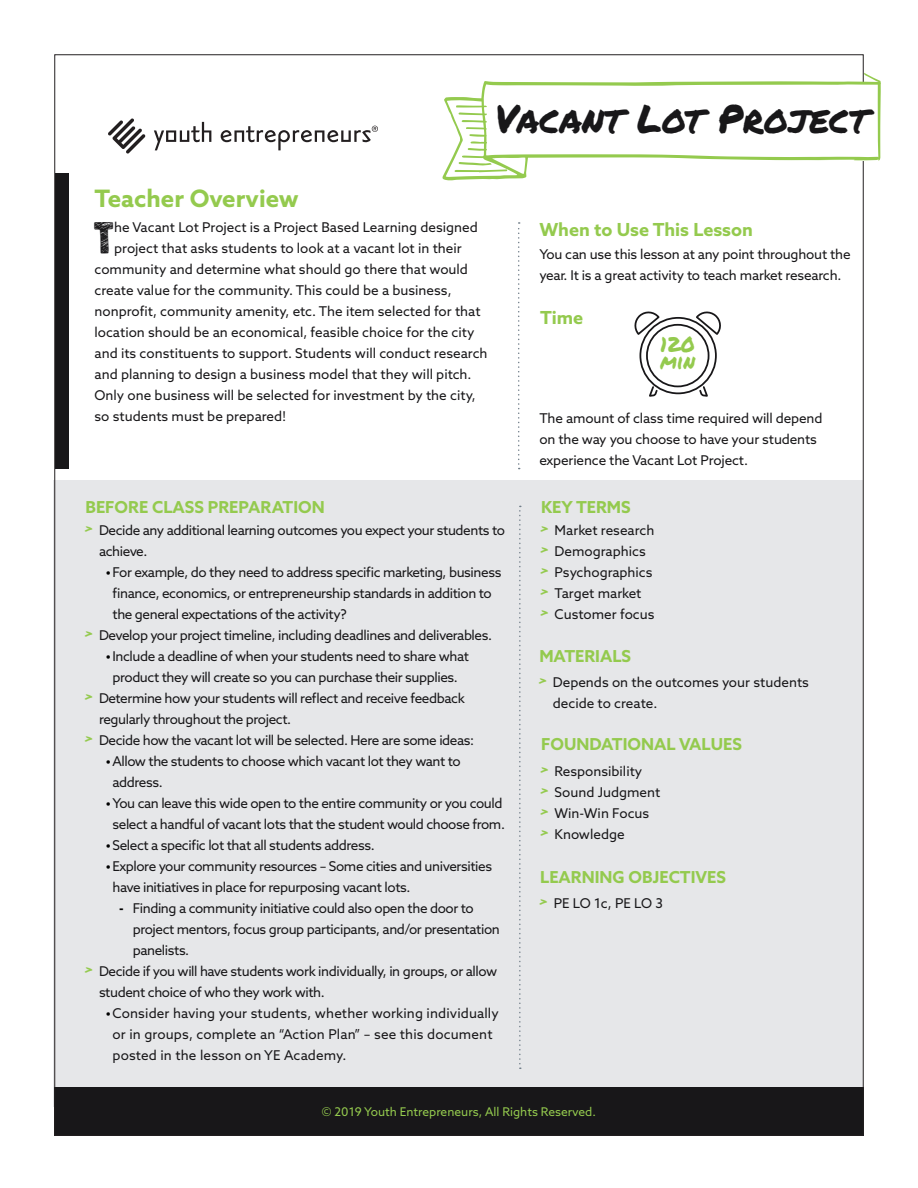
<style>
.page{position:relative;width:918px;height:1188px;background:#fff}
.page>*{position:absolute;margin:0;border:0;box-sizing:border-box;transform-origin:0 0}
.Body_-_Overview{font:41.25px "KG Broken Vessels Sketch";color:#181719}
.Title_-_Overview{font:39px "Permanent Marker";color:#181719}
.Header_1{font:700 24px "Azo Sans";color:#94ca4e}
.Timer{font:20.7px "Permanent Marker";color:#94ca4e}
.Subhead_-_Regular{font:700 18px "Azo Sans";color:#94ca4e}
.Subhead_-_Bold{font:700 16.5px "Azo Sans";color:#94ca4e}
.Body_-_Overview-2{font:13.5px/21px "Azo Sans";letter-spacing:-.03em;color:#181719}
.Body_-_Overview-3{font:13.5px/21px "Azo Sans";color:#181719}
.Body_-_Overview-4{font:13.5px/21px "Azo Sans";letter-spacing:.01em;color:#181719}
.Body_-_Overview-5{font:13.5px/21px "Azo Sans";letter-spacing:-.01em;color:#181719}
.Body_-_Overview-6{font:13.5px "Azo Sans";letter-spacing:-.005em;color:#181719}
.Copyright_Informatio{font:12px "Azo Sans";color:#94ca4e}
.s1{font-weight:700;color:#000}
</style>
<div class="page">
<div style="left:54px;top:480px;width:809px;height:627px;background:#e6e7e9"></div>
<div style="left:54px;top:1088px;width:810px;height:48px;background:#181719"></div>
<div style="left:55px;top:173px;width:14px;height:296px;background:#181719"></div>
<svg style="left:634px;top:311px;width:87px;height:86px"></svg>
<svg style="left:442px;top:81px;width:422px;height:100px"></svg>
<svg style="left:863px;top:72px;width:18px;height:89px"></svg>
<svg style="left:519px;top:506px;width:2px;height:563px"></svg>
<svg style="left:518px;top:222px;width:2px;height:247px"></svg>
<svg style="left:108px;top:119px;width:37px;height:35px"></svg>
<svg style="left:154px;top:122px;width:57px;height:28px"></svg>
<svg style="left:221px;top:126px;width:157px;height:24px"></svg>
<p class="Title_-_Overview" style="left:495px;top:90px;width:374px">Vacant Lot Project</p>
<p class="Header_1" style="left:94px;top:183px;width:206px">Teacher Overview</p>
<p class="Body_-_Overview" style="left:94px;top:213px;width:22px">T</p>
<p class="Body_-_Overview-3" style="left:114px;top:217px;width:365px">he Vacant Lot Project is a Project Based Learning designed</p>
<p class="Body_-_Overview-3" style="left:114px;top:238px;width:349px">project that asks students to look at a vacant lot in their</p>
<p class="Body_-_Overview-3" style="left:94px;top:259px;width:375px">community and determine what should go there that would</p>
<p class="Body_-_Overview-3" style="left:94px;top:280px;width:359px">create value for the community. This could be a business,</p>
<p class="Body_-_Overview-3" style="left:94px;top:301px;width:388px">nonprofit, community amenity, etc. The item selected for that</p>
<p class="Body_-_Overview-3" style="left:94px;top:322px;width:382px">location should be an economical, feasible choice for the city</p>
<p class="Body_-_Overview-3" style="left:94px;top:343px;width:395px">and its constituents to support. Students will conduct research</p>
<p class="Body_-_Overview-3" style="left:94px;top:364px;width:379px">and planning to design a business model that they will pitch.</p>
<p class="Body_-_Overview-3" style="left:94px;top:385px;width:383px">Only one business will be selected for investment by the city,</p>
<p class="Body_-_Overview-3" style="left:94px;top:406px;width:193px">so students must be prepared!</p>
<p class="Subhead_-_Regular" style="left:539px;top:217px;width:215px">When to Use This Lesson</p>
<p class="Body_-_Overview-2" style="left:539px;top:243px;width:313px">You can use this lesson at any point throughout the year. It is a great activity to teach market research.</p>
<p class="Subhead_-_Regular" style="left:540px;top:305px;width:45px">Time</p>
<p class="Timer" style="left:661px;top:329px;width:36px">120</p>
<p class="Timer" style="left:660px;top:346px;width:37px">min</p>
<p class="Body_-_Overview-5" style="left:539px;top:408px;width:285px">The amount of class time required will depend on the way you choose to have your students experience the Vacant Lot Project.</p>
<p class="Subhead_-_Bold" style="left:86px;top:496px;width:241px">BEFORE CLASS PREPARATION</p>
<p class="Subhead_-_Bold" style="left:541px;top:496px;width:91px">KEY TERMS</p>
<p class="Body_-_Overview-2" style="left:99px;top:520px;width:408px;text-indent:-14px"><sup>&gt;</sup> Decide any additional learning outcomes you expect your students to achieve.</p>
<p class="Body_-_Overview-2" style="left:112px;top:562px;width:390px;text-indent:-7px"><span class="s1">•</span>For example, do they need to address specific marketing, business finance, economics, or entrepreneurship standards in addition to the general expectations of the activity?</p>
<p class="Body_-_Overview-2" style="left:86px;top:625px;width:408px"><sup>&gt;</sup> Develop your project timeline, including deadlines and deliverables.</p>
<p class="Body_-_Overview-2" style="left:106px;top:646px;width:365px;text-align:center"><span class="s1">•</span>Include a deadline of when your students need to share what product they will create so you can purchase their supplies.</p>
<p class="Body_-_Overview-2" style="left:99px;top:688px;width:367px;text-indent:-14px"><sup>&gt;</sup> Determine how your students will reflect and receive feedback regularly throughout the project.</p>
<p class="Body_-_Overview-2" style="left:86px;top:730px;width:390px"><sup>&gt;</sup> Decide how the vacant lot will be selected. Here are some ideas:</p>
<p class="Body_-_Overview-2" style="left:112px;top:751px;width:350px;text-indent:-7px"><span class="s1">•</span>Allow the students to choose which vacant lot they want to address.</p>
<p class="Body_-_Overview-2" style="left:106px;top:793px;width:401px;text-align:center"><span class="s1">•</span>You can leave this wide open to the entire community or you could select a handful of vacant lots that the student would choose from.</p>
<p class="Body_-_Overview-2" style="left:106px;top:835px;width:271px"><span class="s1">•</span>Select a specific lot that all students address.</p>
<p class="Body_-_Overview-2" style="left:112px;top:856px;width:381px;text-indent:-7px"><span class="s1">•</span>Explore your community resources – Some cities and universities have initiatives in place for repurposing vacant lots.</p>
<p class="Body_-_Overview-2" style="left:133px;top:898px;width:369px;text-indent:-14px"><span class="s1">-</span> Finding a community initiative could also open the door to project mentors, focus group participants, and/or presentation panelists.</p>
<p class="Body_-_Overview-2" style="left:99px;top:961px;width:400px;text-indent:-14px"><sup>&gt;</sup> Decide if you will have students work individually, in groups, or allow student choice of who they work with.</p>
<p class="Body_-_Overview-4" style="left:112px;top:1003px;width:388px;text-indent:-7px"><span class="s1">•</span>Consider having your students, whether working individually or in groups, complete an “Action Plan” – see this document posted in the lesson on YE Academy.</p>
<p class="Body_-_Overview-3" style="left:541px;top:520px;width:115px"><sup>&gt;</sup> Market research</p>
<p class="Body_-_Overview-3" style="left:541px;top:541px;width:106px"><sup>&gt;</sup> Demographics</p>
<p class="Body_-_Overview-3" style="left:541px;top:562px;width:113px"><sup>&gt;</sup> Psychographics</p>
<p class="Body_-_Overview-6" style="left:541px;top:585px;width:102px"><sup>&gt;</sup> Target market</p>
<p class="Body_-_Overview-3" style="left:541px;top:604px;width:115px"><sup>&gt;</sup> Customer focus</p>
<p class="Subhead_-_Bold" style="left:539px;top:645px;width:93px">MATERIALS</p>
<p class="Body_-_Overview-3" style="left:553px;top:671px;width:258px;text-indent:-14px"><sup>&gt;</sup> Depends on the outcomes your students decide to create.</p>
<p class="Subhead_-_Bold" style="left:541px;top:733px;width:202px">FOUNDATIONAL VALUES</p>
<p class="Body_-_Overview-3" style="left:541px;top:761px;width:103px"><sup>&gt;</sup> Responsibility</p>
<p class="Body_-_Overview-3" style="left:541px;top:782px;width:121px"><sup>&gt;</sup> Sound Judgment</p>
<p class="Body_-_Overview-3" style="left:541px;top:803px;width:110px"><sup>&gt;</sup> Win-Win Focus</p>
<p class="Body_-_Overview-3" style="left:541px;top:824px;width:85px"><sup>&gt;</sup> Knowledge</p>
<p class="Subhead_-_Bold" style="left:540px;top:867px;width:187px">LEARNING OBJECTIVES</p>
<p class="Body_-_Overview-2" style="left:540px;top:892px;width:124px"><sup>&gt;</sup> PE LO 1c, PE LO 3</p>
<p class="Copyright_Informatio" style="left:322px;top:1104px;width:276px">© 2019 Youth Entrepreneurs, All Rights Reserved.</p>
</div>
